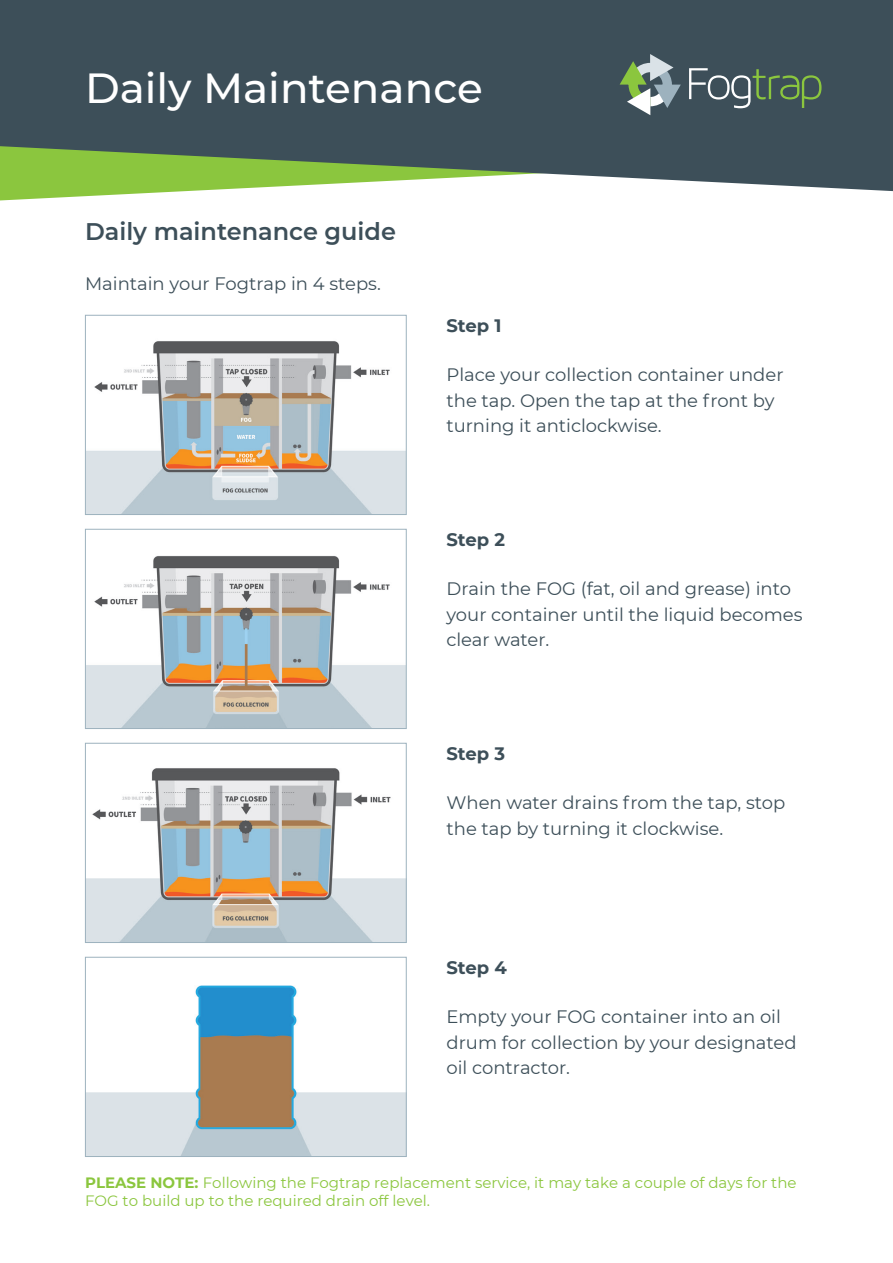
<style>
.page{position:relative;width:893px;height:1263px;background:#fff}
.page>*{position:absolute;margin:0;border:0;box-sizing:border-box;transform-origin:0 0}
.t1{font:500 42px "Montserrat";color:#fff}
.t2{font:600 24px "Montserrat";color:#3d4f59}
.t3{font:18px/25.5px "Montserrat";color:#3d4f59}
.t4{font:700 18px "Montserrat";color:#3d4f59}
.t5{font:15px/18px "Montserrat";color:#8bc63e}
.s1{font-weight:700}
</style>
<div class="page">
<svg style="left:0;top:191px;width:893px;height:9px"></svg>
<svg style="left:0;top:0;width:893px;height:191px;background:#4b5f5d"></svg>
<svg style="left:620px;top:54px;width:61px;height:61px;background:#798d84"></svg>
<svg style="left:689px;top:68px;width:132px;height:40px;background:#566b65"></svg>
<img style="left:87px;top:341px;width:318px;height:172px">
<div style="left:85px;top:315px;width:322px;height:200px;border:1px solid #9db2be"></div>
<img style="left:87px;top:556px;width:318px;height:171px">
<div style="left:85px;top:529px;width:322px;height:200px;border:1px solid #9db2be"></div>
<img style="left:87px;top:768px;width:318px;height:173px">
<div style="left:85px;top:743px;width:322px;height:200px;border:1px solid #9db2be"></div>
<img style="left:87px;top:985px;width:318px;height:170px">
<div style="left:85px;top:957px;width:322px;height:200px;border:1px solid #9db2be"></div>
<h1 class="t1" style="left:85px;top:59px;width:399px">Daily Maintenance</h1>
<h2 class="t2" style="left:85px;top:214px;width:312px">Daily maintenance guide</h2>
<p class="t3" style="left:85px;top:270px;width:297px">Maintain your Fogtrap in 4 steps.</p>
<p class="t4" style="left:446px;top:313px;width:56px">Step 1</p>
<p class="t3" style="left:446px;top:361px;width:339px">Place your collection container under the tap. Open the tap at the front by turning it anticlockwise.</p>
<p class="t4" style="left:446px;top:527px;width:60px">Step 2</p>
<p class="t3" style="left:446px;top:575px;width:358px">Drain the FOG (fat, oil and grease) into your container until the liquid becomes clear water.</p>
<p class="t4" style="left:446px;top:741px;width:60px">Step 3</p>
<p class="t3" style="left:446px;top:789px;width:340px">When water drains from the tap, stop the tap by turning it clockwise.</p>
<p class="t4" style="left:446px;top:955px;width:62px">Step 4</p>
<p class="t3" style="left:446px;top:1003px;width:352px">Empty your FOG container into an oil drum for collection by your designated oil contractor.</p>
<p class="t5" style="left:85px;top:1173px;width:713px"><span class="s1">PLEASE NOTE:</span> Following the Fogtrap replacement service, it may take a couple of days for the<br>FOG to build up to the required drain off level.</p>
</div>
